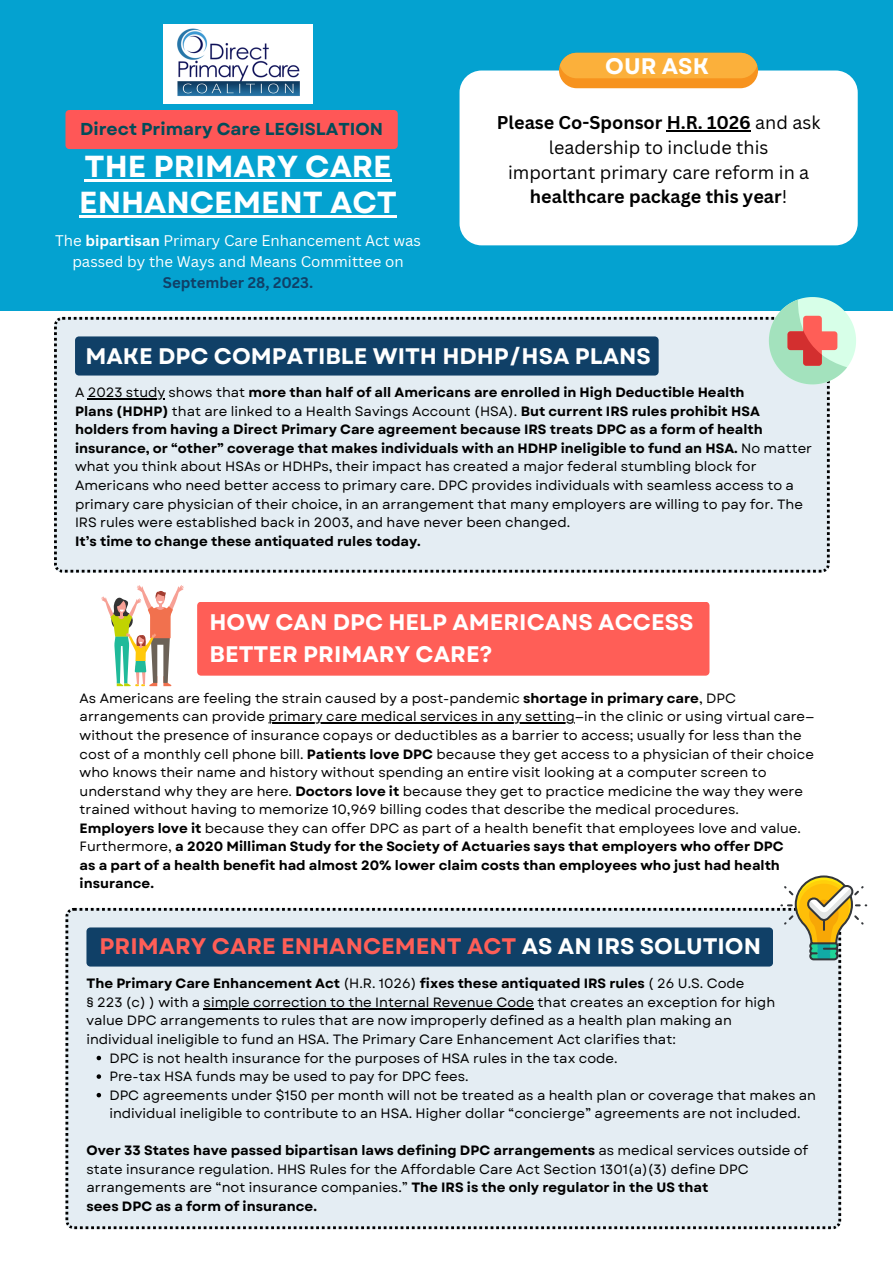
<style>
.page{position:relative;width:893px;height:1263px;background:#fff}
.page>*{position:absolute;margin:0;border:0;box-sizing:border-box;transform-origin:0 0}
.t1{font:700 30.38px/36px "Garet";color:#fff}
.t2{font:700 22.5px/31.5px "Garet";color:#fff}
.t3{font:700 22.5px "Garet";color:#ff5e57}
.t4{font:18px/24.8px "Canva Sans";color:#000;text-align:center}
.t5{font:700 17.25px "Garet";color:#034c59}
.t6{font:15px/20.8px "Canva Sans";color:#fff;text-align:center}
.t7{font:13.5px/18.5px "Garet";color:#000}
.t8{font:700 13.5px "Garet";color:#000}
.s1{font-weight:700}
.s2{font-weight:700;color:#104067}
.s3{font-weight:400}
.s4{color:#fff}
</style>
<div class="page">
<div style="left:0;top:0;width:893px;height:311px;background:#04a2d0"></div>
<div style="left:65px;top:110px;width:333px;height:39px;background:#ff5757"></div>
<div style="left:459px;top:71px;width:398px;height:174px;background:#fff;border-radius:22px"></div>
<svg style="left:559px;top:53px;width:199px;height:35px;background:#f5a939"></svg>
<div style="left:54px;top:317px;width:775px;height:256px;background:#e4edf3"></div>
<div style="left:75px;top:336px;width:583px;height:39px;background:#104067"></div>
<div style="left:197px;top:602px;width:512px;height:74px;background:#ff5e57"></div>
<svg style="left:769px;top:297px;width:87px;height:87px;background:#bcc8b9"></svg>
<svg style="left:101px;top:585px;width:83px;height:101px"></svg>
<div style="left:65px;top:908px;width:776px;height:321px;background:#e4edf3"></div>
<div style="left:86px;top:927px;width:687px;height:39px;background:#104067"></div>
<svg style="left:781px;top:875px;width:85px;height:85px"></svg>
<hr style="left:85px;top:179px;width:307px;height:3px;background:#fff">
<hr style="left:79px;top:215px;width:318px;height:3px;background:#fff">
<hr style="left:667px;top:130px;width:84px;height:2px;background:#000">
<hr style="left:88px;top:398px;width:77px;height:1px;background:#000">
<hr style="left:268px;top:722px;width:307px;height:2px;background:#000">
<hr style="left:204px;top:1008px;width:330px;height:1px;background:#000">
<svg style="left:97px;top:1056px;width:4px;height:4px"></svg>
<svg style="left:97px;top:1074px;width:4px;height:5px"></svg>
<svg style="left:97px;top:1093px;width:4px;height:4px"></svg>
<div style="left:163px;top:25px;width:150px;height:79px;background:#fff"></div>
<img style="left:177px;top:28px;width:123px;height:68px">
<p class="t5" style="left:80px;top:117px;width:304px">Direct Primary Care LEGISLATION</p>
<h3 class="t1" style="left:79px;top:149px;width:319px">THE PRIMARY CARE<br>ENHANCEMENT ACT</h3>
<h5 class="t6" style="left:55px;top:230px;width:367px">The <span class="s1">bipartisan</span> Primary Care Enhancement Act was passed by the Ways and Means Committee on<br><span class="s2">September 28, 2023.</span></h5>
<p class="t2" style="left:605px;top:50px;width:105px">OUR ASK</p>
<h1 class="t4" style="left:497px;top:110px;width:325px"><span class="s1">Please Co-Sponsor H.R. 1026</span> and ask leadership to include this<br>important primary care reform in a <span class="s1">healthcare package this year</span>!</h1>
<p class="t2" style="left:85px;top:340px;width:567px">MAKE DPC COMPATIBLE WITH HDHP/HSA PLANS</p>
<p class="t8" style="left:75px;top:383px;width:671px"><span class="s3">A 2023 study shows that</span> more than half of all Americans are enrolled in High Deductible Health</p>
<h4 class="t7" style="left:75px;top:402px;width:686px"><span class="s1">Plans (HDHP)</span> that are linked to a Health Savings Account (HSA). <span class="s1">But current IRS rules prohibit HSA</span></h4>
<h2 class="t7" style="left:75px;top:420px;width:738px"><span class="s1">holders from having a Direct Primary Care agreement because IRS treats DPC as a form of health insurance, or “other” coverage that makes individuals with an HDHP ineligible to fund an HSA.</span> No matter what you think about HSAs or HDHPs, their impact has created a major federal stumbling block for Americans who need better access to primary care. DPC provides individuals with seamless access to a primary care physician of their choice, in an arrangement that many employers are willing to pay for. The IRS rules were established back in 2003, and have never been changed.<br><span class="s1">It’s time to change these antiquated rules today.</span></h2>
<p class="t2" style="left:209px;top:607px;width:485px">HOW CAN DPC HELP AMERICANS ACCESS<br>BETTER PRIMARY CARE?</p>
<h2 class="t7" style="left:80px;top:689px;width:736px">As Americans are feeling the strain caused by a post-pandemic <span class="s1">shortage in primary care</span>, DPC arrangements can provide primary care medical services in any setting—in the clinic or using virtual care—</h2>
<p class="t7" style="left:80px;top:726px;width:736px">without the presence of insurance copays or deductibles as a barrier to access; usually for less than the cost of a monthly cell phone bill. <span class="s1">Patients love DPC</span> because they get access to a physician of their choice who knows their name and history without spending an entire visit looking at a computer screen to understand why they are here. <span class="s1">Doctors love it</span> because they get to practice medicine the way they were trained without having to memorize 10,969 billing codes that describe the medical procedures.<br><span class="s1">Employers love it</span> because they can offer DPC as part of a health benefit that employees love and value.<br>Furthermore, <span class="s1">a 2020 Milliman Study for the Society of Actuaries says that employers who offer DPC<br>as a part of a health benefit had almost 20% lower claim costs than employees who just had health insurance.</span></p>
<p class="t3" style="left:100px;top:930px;width:663px">PRIMARY CARE ENHANCEMENT ACT <span class="s4">AS AN IRS SOLUTION</span></p>
<p class="t8" style="left:86px;top:974px;width:659px">The Primary Care Enhancement Act <span class="s3">(H.R. 1026)</span> fixes these antiquated IRS rules <span class="s3">( 26 U.S. Code</span></p>
<p class="t7" style="left:86px;top:993px;width:690px">§ 223 (c) ) with a simple correction to the Internal Revenue Code that creates an exception for high</p>
<h2 class="t7" style="left:86px;top:1011px;width:647px">value DPC arrangements to rules that are now improperly defined as a health plan making an</h2>
<p class="t7" style="left:86px;top:1030px;width:591px">individual ineligible to fund an HSA. The Primary Care Enhancement Act clarifies that:</p>
<p class="t7" style="left:109px;top:1048px;width:510px">DPC is not health insurance for the purposes of HSA rules in the tax code.</p>
<p class="t7" style="left:109px;top:1067px;width:361px">Pre-tax HSA funds may be used to pay for DPC fees.</p>
<p class="t7" style="left:109px;top:1086px;width:708px">DPC agreements under $150 per month will not be treated as a health plan or coverage that makes an individual ineligible to contribute to an HSA. Higher dollar “concierge” agreements are not included.</p>
<p class="t7" style="left:86px;top:1141px;width:723px"><span class="s1">Over 33 States have passed bipartisan laws defining DPC arrangements</span> as medical services outside of state insurance regulation. HHS Rules for the Affordable Care Act Section 1301(a)(3) define DPC arrangements are “not insurance companies.” <span class="s1">The IRS is the only regulator in the US that</span></p>
<h2 class="t8" style="left:86px;top:1196px;width:232px">sees DPC as a form of insurance.</h2>
</div>
